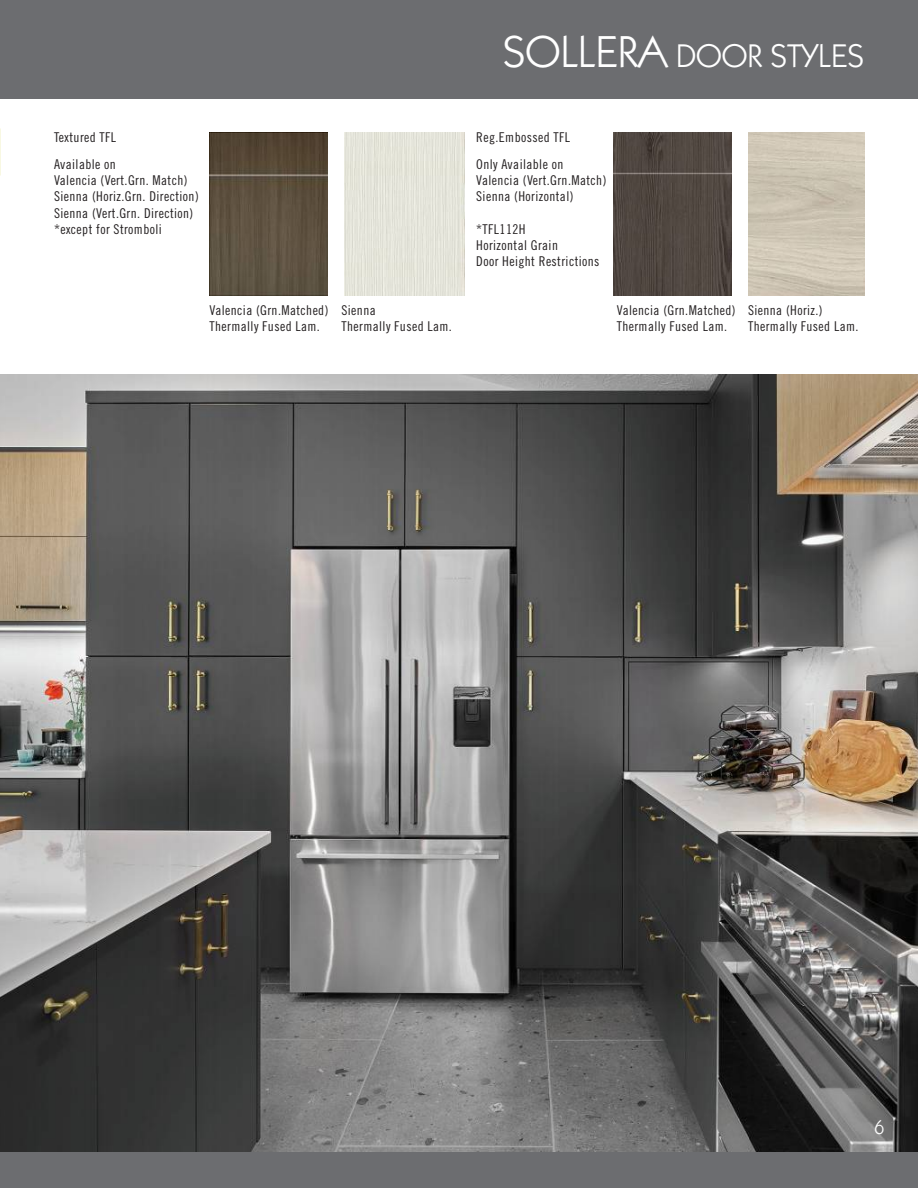
<style>
.page{position:relative;width:918px;height:1188px;background:#fff}
.page>*{position:absolute;margin:0;border:0;box-sizing:border-box;transform-origin:0 0}
.t1{font:33px "ITC Kabel Std";color:#fff}
.t2{font:19.5px "ITC Kabel Std";color:#fff}
.t3{font:13.5px/16.2px "Trade Gothic LT Std Cn 18";letter-spacing:.03em;color:#231f20}
.s1{font-size:45px}
</style>
<div class="page">
<img style="left:0;top:375px;width:918px;height:777px">
<div style="left:0;top:0;width:918px;height:98px;background:#6c6d70"></div>
<div style="left:0;top:1152px;width:918px;height:36px;background:#6c6d70"></div>
<img style="left:344px;top:132px;width:120px;height:163px">
<img style="left:210px;top:132px;width:118px;height:163px">
<img style="left:613px;top:132px;width:118px;height:163px">
<h1 class="t1" style="left:503px;top:37px;width:363px"><span class="s1">SOLLERA</span> DOOR STYLES</h1>
<p class="t3" style="left:54px;top:124px;width:64px;line-height:27px">Textured TFL<br>Available on</p>
<p class="t3" style="left:54px;top:172px;width:146px">Valencia (Vert.Grn. Match)<br>Sienna (Horiz.Grn. Direction)<br>Sienna (Vert.Grn. Direction) *except for Stromboli</p>
<p class="t3" style="left:210px;top:302px;width:120px">Valencia (Grn.Matched)<br>Thermally Fused Lam.</p>
<p class="t3" style="left:342px;top:302px;width:112px">Sienna<br>Thermally Fused Lam.</p>
<p class="t3" style="left:476px;top:124px;width:95px;line-height:27px">Reg.Embossed TFL<br>Only Available on</p>
<p class="t3" style="left:476px;top:172px;width:132px">Valencia (Vert.Grn.Match)<br>Sienna (Horizontal)</p>
<p class="t3" style="left:476px;top:221px;width:125px">*TFL112H<br>Horizontal Grain<br>Door Height Restrictions</p>
<p class="t3" style="left:617px;top:302px;width:120px">Valencia (Grn.Matched)<br>Thermally Fused Lam.</p>
<p class="t3" style="left:748px;top:302px;width:112px">Sienna (Horiz.)<br>Thermally Fused Lam.</p>
<h2 class="t2" style="left:874px;top:1116px;width:11px">6</h2>
</div>
